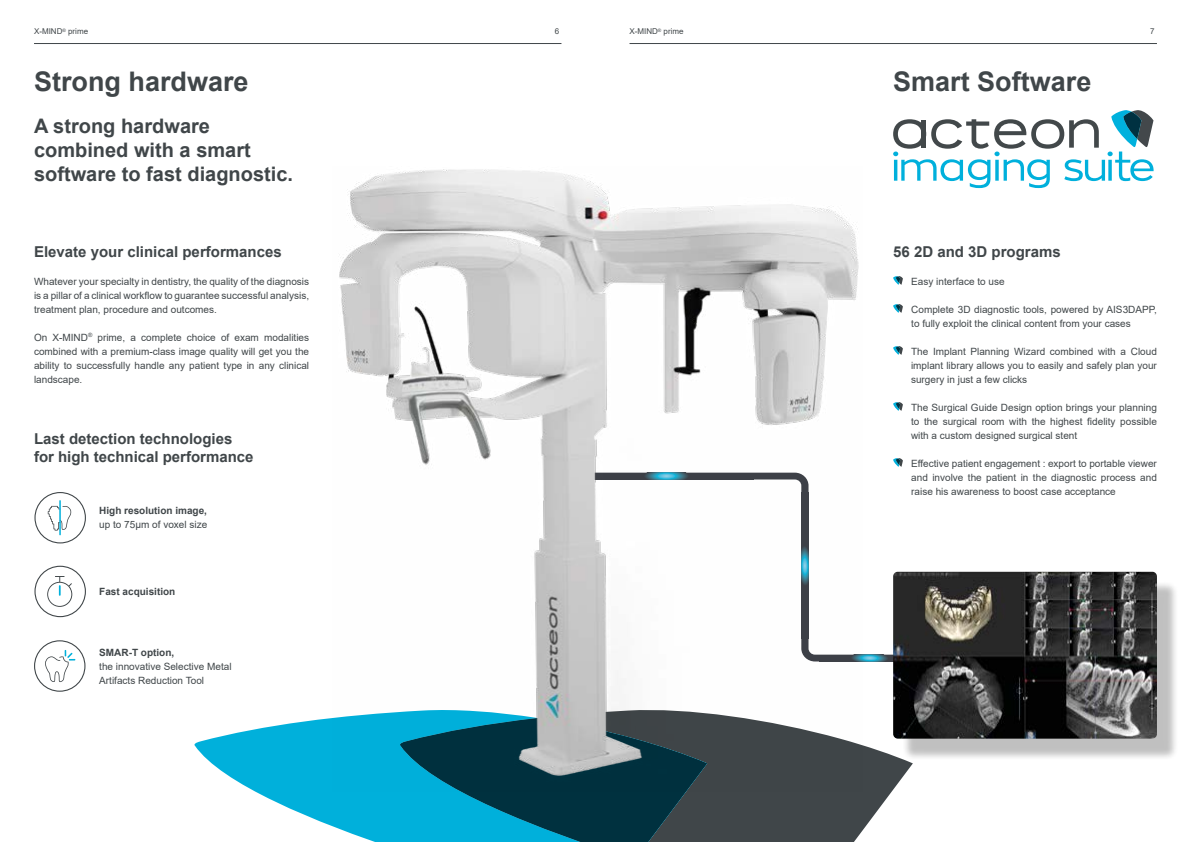
<style>
.page{position:relative;width:1191px;height:842px;background:#fff}
.page>*{position:absolute;margin:0;border:0;box-sizing:border-box;transform-origin:0 0}
.t1{font:700 27px "Arial";color:#404649}
.t2{font:700 20px/24px "Arial";color:#404649}
.t3{font:700 15px/18px "Arial";color:#404649}
.t4{font:10px/14px "Arial";color:#404649;text-align:justify}
.t5{font:700 10px "Arial";color:#404649}
.t6{font:8px "Arial";color:#404649}
</style>
<div class="page">
<hr style="left:34px;top:43px;width:527px;height:1px;background:#404649">
<hr style="left:629px;top:43px;width:528px;height:1px;background:#404649">
<div style="left:819px;top:655px;width:101px;height:6px;background:#3e4148"></div>
<svg style="left:862px;top:655px;width:26px;height:6px"></svg>
<svg style="left:194px;top:718px;width:205px;height:124px;fill:#00b0db"></svg>
<svg style="left:707px;top:745px;width:206px;height:97px;fill:#404649"></svg>
<svg style="left:399px;top:791px;width:308px;height:51px;background:#08647b"></svg>
<img style="left:332px;top:169px;width:530px;height:622px">
<svg style="left:893px;top:276px;width:10px;height:9px"></svg>
<svg style="left:893px;top:304px;width:10px;height:9px"></svg>
<svg style="left:893px;top:346px;width:10px;height:9px"></svg>
<svg style="left:893px;top:402px;width:10px;height:9px"></svg>
<svg style="left:893px;top:458px;width:10px;height:9px"></svg>
<svg style="left:48px;top:505px;width:24px;height:26px"></svg>
<hr style="left:59px;top:500px;width:2px;height:35px;background:#00b0db">
<div style="left:34px;top:492px;width:52px;height:51px;border:1px solid #404649;border-radius:50%"></div>
<svg style="left:47px;top:576px;width:25px;height:31px"></svg>
<div style="left:34px;top:566px;width:52px;height:51px;border:1px solid #404649;border-radius:50%"></div>
<svg style="left:45px;top:650px;width:30px;height:32px"></svg>
<div style="left:34px;top:640px;width:51px;height:52px;border:1px solid #404649;border-radius:50%"></div>
<svg style="left:893px;top:110px;width:260px;height:78px"></svg>
<div style="left:921px;top:120px;width:5px;height:28px;background:#42484a"></div>
<div style="left:901px;top:580px;width:277px;height:180px;background:#000;opacity:.25"></div>
<img style="left:893px;top:572px;width:264px;height:167px">
<p class="t6" style="left:34px;top:26px;width:56px">X-MIND<sup>®</sup> prime</p>
<p class="t6" style="left:555px;top:26px;width:6px">6</p>
<p class="t6" style="left:629px;top:26px;width:56px">X-MIND<sup>®</sup> prime</p>
<p class="t6" style="left:1150px;top:26px;width:6px">7</p>
<h1 class="t1" style="left:34px;top:62px;width:216px">Strong hardware</h1>
<h2 class="t2" style="left:34px;top:114px;width:260px">A strong hardware combined with a smart software to fast diagnostic.</h2>
<h1 class="t1" style="left:893px;top:62px;width:200px">Smart Software</h1>
<h3 class="t3" style="left:34px;top:243px;width:249px">Elevate your clinical performances</h3>
<p class="t4" style="left:34px;top:274px;width:277px">Whatever your specialty in dentistry, the quality of the diagnosis is a pillar of a clinical workflow to guarantee successful analysis, treatment plan, procedure and outcomes.</p>
<p class="t4" style="left:34px;top:330px;width:277px">On X-MIND<sup>®</sup> prime, a complete choice of exam modalities combined with a premium-class image quality will get you the ability to successfully handle any patient type in any clinical landscape.</p>
<h3 class="t3" style="left:34px;top:430px;width:221px">Last detection technologies for high technical performance</h3>
<p class="t5" style="left:99px;top:504px;width:109px">High resolution image,</p>
<p class="t4" style="left:99px;top:518px;width:110px">up to 75μm of voxel size</p>
<p class="t5" style="left:99px;top:584px;width:78px">Fast acquisition</p>
<p class="t5" style="left:99px;top:645px;width:76px">SMAR-T option,</p>
<p class="t4" style="left:99px;top:659px;width:134px">the innovative Selective Metal<br>Artifacts Reduction Tool</p>
<h3 class="t3" style="left:893px;top:243px;width:169px">56 2D and 3D programs</h3>
<p class="t4" style="left:911px;top:274px;width:95px">Easy interface to use</p>
<p class="t4" style="left:911px;top:302px;width:247px">Complete 3D diagnostic tools, powered by AIS3DAPP, to fully exploit the clinical content from your cases</p>
<p class="t4" style="left:911px;top:344px;width:247px">The Implant Planning Wizard combined with a Cloud implant library allows you to easily and safely plan your surgery in just a few clicks</p>
<p class="t4" style="left:911px;top:400px;width:247px">The Surgical Guide Design option brings your planning to the surgical room with the highest fidelity possible with a custom designed surgical stent</p>
<p class="t4" style="left:911px;top:456px;width:247px">Effective patient engagement : export to portable viewer and involve the patient in the diagnostic process and raise his awareness to boost case acceptance</p>
</div>
